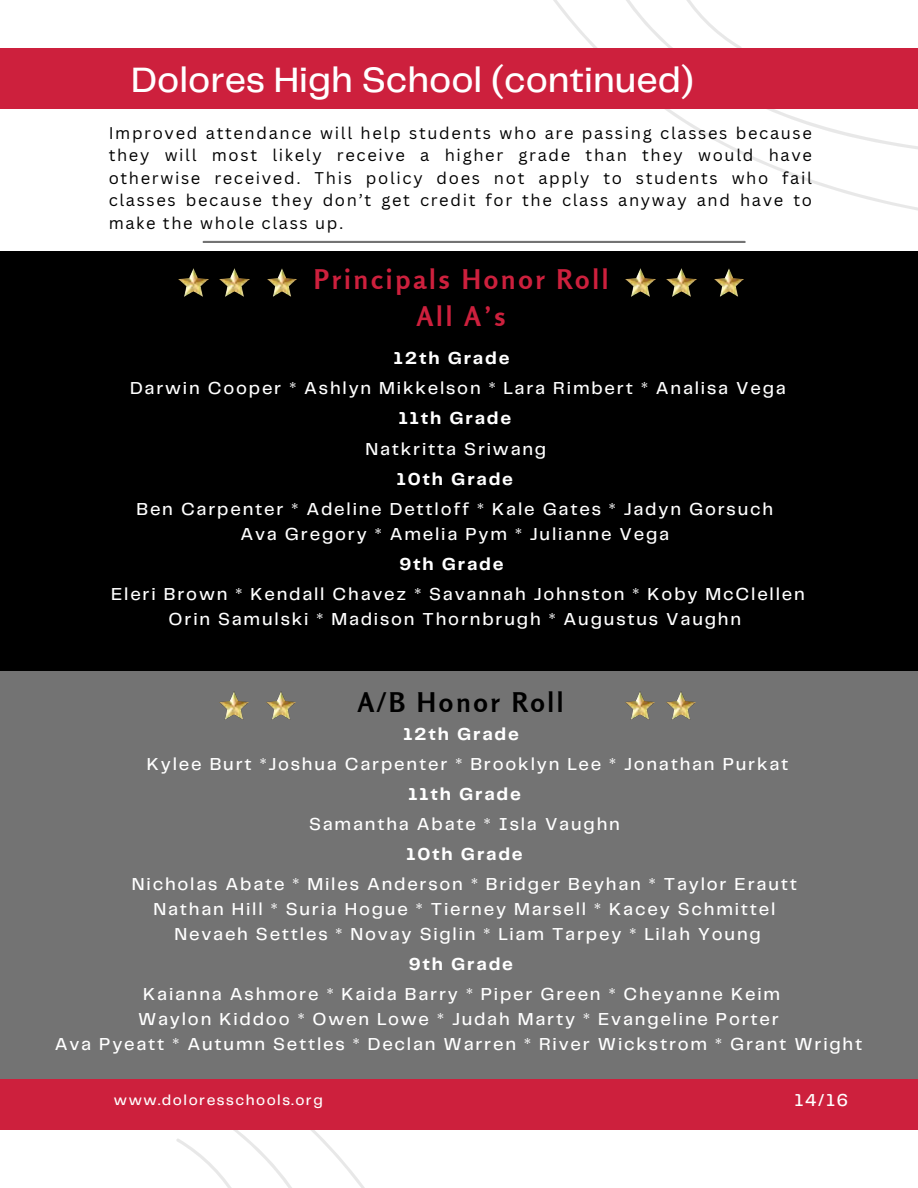
<style>
.page{position:relative;width:918px;height:1188px;background:#fff}
.page>*{position:absolute;margin:0;border:0;box-sizing:border-box;transform-origin:0 0}
.t1{font:500 36.6px "Telegraf";color:#fff}
.t2{font:700 27px/37.2px "Rosario";letter-spacing:.1em;color:#cd203d;text-align:center}
.t3{font:700 27px "Rosario";letter-spacing:.1em;color:#000}
.t4{font:500 18px/24.8px "Telegraf";letter-spacing:.1em;color:#fff;text-align:center}
.t5{font:700 18px "Telegraf";letter-spacing:.1em;color:#fff}
.t6{font:16.5px/22.5px "Canva Sans";letter-spacing:.1em;color:#000;text-align:justify}
.t7{font:500 15px "Telegraf";letter-spacing:.1em;color:#fff}
</style>
<div class="page">
<svg style="left:479px;top:0;width:439px;height:241px"></svg>
<svg style="left:598px;top:0;width:320px;height:152px"></svg>
<svg style="left:677px;top:0;width:66px;height:49px"></svg>
<svg style="left:0;top:1129px;width:320px;height:59px"></svg>
<svg style="left:175px;top:1138px;width:66px;height:50px"></svg>
<div style="left:0;top:1079px;width:918px;height:50px;background:#cd203d"></div>
<div style="left:0;top:49px;width:918px;height:60px;background:#cd203d"></div>
<div style="left:0;top:251px;width:918px;height:421px;background:#000"></div>
<img style="left:179px;top:269px;width:29px;height:28px">
<img style="left:220px;top:269px;width:29px;height:28px">
<img style="left:267px;top:269px;width:29px;height:28px">
<img style="left:626px;top:268px;width:29px;height:28px">
<img style="left:667px;top:268px;width:29px;height:28px">
<img style="left:714px;top:268px;width:29px;height:28px">
<div style="left:0;top:671px;width:918px;height:408px;background:#737373"></div>
<img style="left:219px;top:692px;width:30px;height:28px">
<img style="left:266px;top:692px;width:30px;height:28px">
<img style="left:625px;top:691px;width:29px;height:28px">
<img style="left:666px;top:691px;width:30px;height:28px">
<svg style="left:202px;top:241px;width:544px;height:2px"></svg>
<h1 class="t1" style="left:131px;top:64px;width:564px">Dolores High School (continued)</h1>
<p class="t6" style="left:109px;top:121px;width:705px">Improved attendance will help students who are passing classes because they will most likely receive a higher grade than they would have otherwise received. This policy does not apply to students who fail classes because they don’t get credit for the class anyway and have to make the whole class up.</p>
<h2 class="t2" style="left:314px;top:261px;width:296px">Principals Honor Roll<br>All A’s</h2>
<p class="t5" style="left:394px;top:350px;width:117px">12th Grade</p>
<p class="t4" style="left:130px;top:377px;width:657px">Darwin Cooper * Ashlyn Mikkelson * Lara Rimbert * Analisa Vega</p>
<p class="t5" style="left:398px;top:411px;width:114px">11th Grade</p>
<p class="t4" style="left:365px;top:437px;width:182px">Natkritta Sriwang</p>
<p class="t5" style="left:397px;top:471px;width:118px">10th Grade</p>
<p class="t4" style="left:136px;top:497px;width:638px">Ben Carpenter * Adeline Dettloff * Kale Gates * Jadyn Gorsuch<br>Ava Gregory * Amelia Pym * Julianne Vega</p>
<p class="t5" style="left:399px;top:556px;width:106px">9th Grade</p>
<p class="t4" style="left:111px;top:583px;width:695px">Eleri Brown * Kendall Chavez * Savannah Johnston * Koby McClellen<br>Orin Samulski * Madison Thornbrugh * Augustus Vaughn</p>
<h2 class="t3" style="left:357px;top:686px;width:208px">A/B Honor Roll</h2>
<p class="t5" style="left:403px;top:726px;width:117px">12th Grade</p>
<p class="t4" style="left:147px;top:752px;width:643px">Kylee Burt *Joshua Carpenter * Brooklyn Lee * Jonathan Purkat</p>
<p class="t5" style="left:408px;top:786px;width:114px">11th Grade</p>
<p class="t4" style="left:309px;top:813px;width:312px">Samantha Abate * Isla Vaughn</p>
<p class="t5" style="left:406px;top:847px;width:118px">10th Grade</p>
<p class="t4" style="left:132px;top:873px;width:667px">Nicholas Abate * Miles Anderson * Bridger Beyhan * Taylor Erautt<br>Nathan Hill * Suria Hogue * Tierney Marsell * Kacey Schmittel<br>Nevaeh Settles * Novay Siglin * Liam Tarpey * Lilah Young</p>
<p class="t5" style="left:409px;top:956px;width:106px">9th Grade</p>
<p class="t4" style="left:55px;top:983px;width:809px">Kaianna Ashmore * Kaida Barry * Piper Green * Cheyanne Keim<br>Waylon Kiddoo * Owen Lowe * Judah Marty * Evangeline Porter<br>Ava Pyeatt * Autumn Settles * Declan Warren * River Wickstrom * Grant Wright</p>
<p class="t7" style="left:114px;top:1094px;width:210px">www.doloresschools.org</p>
<p class="t4" style="left:128px;top:1090px;width:171px">@reallygreatsite</p>
</div>
